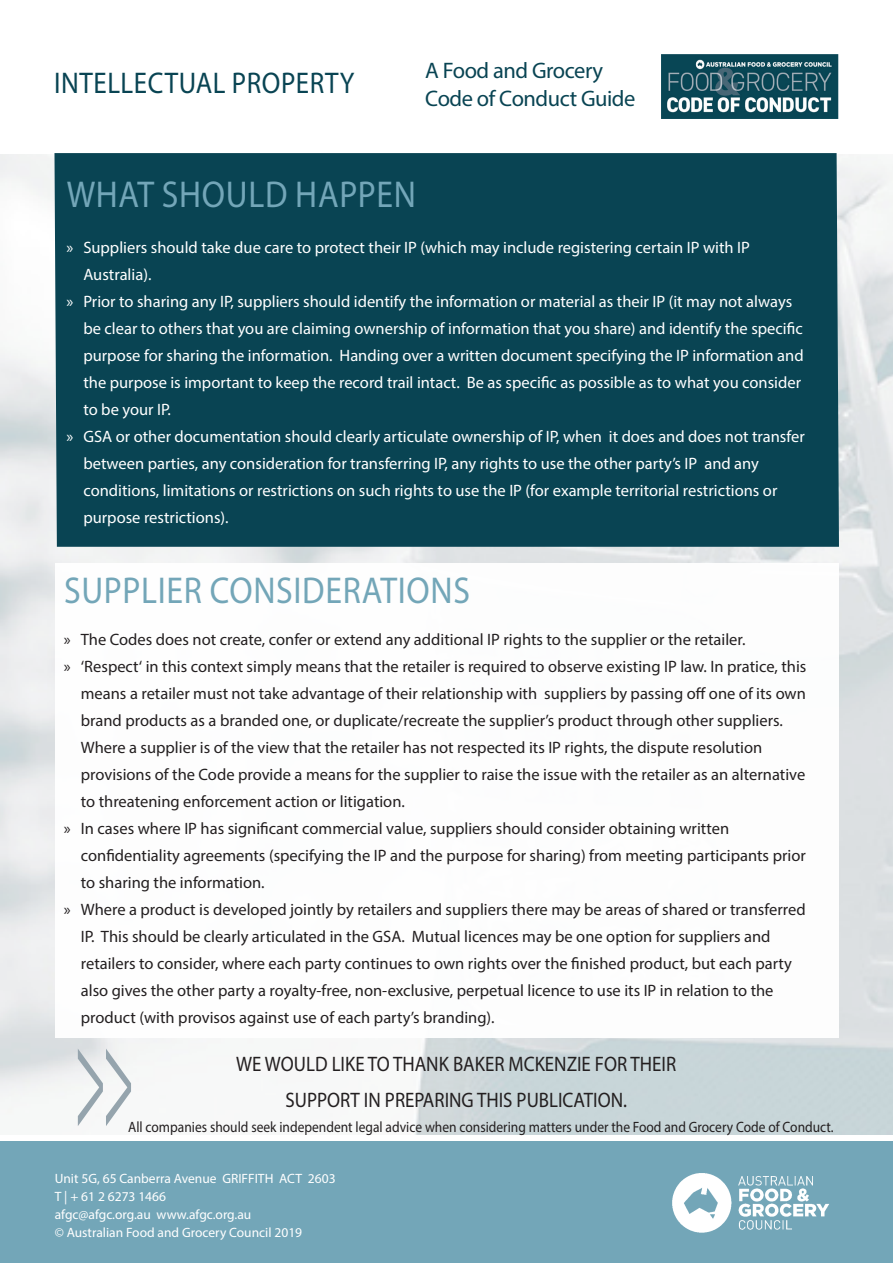
<style>
.page{position:relative;width:893px;height:1263px;background:#fff}
.page>*{position:absolute;margin:0;border:0;box-sizing:border-box;transform-origin:0 0}
.t1{font:145.8px "Myriad Pro";color:#95a4ad;scale:.37 1}
.t2{font:37.5px "Myriad Pro";letter-spacing:.02em;color:#73a6b8;scale:.9 1}
.t3{font:30px "Myriad Pro";letter-spacing:.02em;color:#094453;scale:.9 1}
.t4{font:22.5px/28.5px "Myriad Pro";letter-spacing:-.02em;color:#094453}
.t5{font:21px/36px "Myriad Pro";color:#231f20;text-align:center;scale:.9 1}
.t6{font:16.5px/27px "Myriad Pro";color:#231f20}
.t7{font:16.5px/27px "Myriad Pro";color:#fff}
.t8{font:15px "Myriad Pro";color:#231f20;scale:.9 1}
.t9{font:13.5px/18px "Myriad Pro";color:#fff}
</style>
<div class="page">
<div style="left:0;top:1141px;width:893px;height:122px;background:#73a6b8"></div>
<div style="left:54px;top:153px;width:785px;height:394px;background:#094453"></div>
<img style="left:664px;top:1170px;width:174px;height:66px">
<img style="left:661px;top:54px;width:177px;height:64px">
<p class="t3" style="left:54px;top:64px;width:335px">INTELLECTUAL PROPERTY</p>
<p class="t4" style="left:425px;top:55px;width:212px">A Food and Grocery<br>Code of Conduct Guide</p>
<p class="t2" style="left:67px;top:171px;width:390px">WHAT SHOULD HAPPEN</p>
<p class="t7" style="left:83px;top:234px;width:668px;text-indent:-17px">» Suppliers should take due care to protect their IP (which may include registering certain IP with IP<br>Australia).</p>
<p class="t7" style="left:83px;top:288px;width:722px;text-indent:-17px">» Prior to sharing any IP, suppliers should identify the information or material as their IP (it may not always be clear to others that you are claiming ownership of information that you share) and identify the specific purpose for sharing the information. Handing over a written document specifying the IP information and the purpose is important to keep the record trail intact. Be as specific as possible as to what you consider to be your IP.</p>
<p class="t7" style="left:83px;top:423px;width:723px;text-indent:-17px">» GSA or other documentation should clearly articulate ownership of IP, when it does and does not transfer between parties, any consideration for transferring IP, any rights to use the other party’s IP and any conditions, limitations or restrictions on such rights to use the IP (for example territorial restrictions or purpose restrictions).</p>
<p class="t2" style="left:64px;top:567px;width:453px">SUPPLIER CONSIDERATIONS</p>
<p class="t6" style="left:64px;top:626px;width:683px">» The Codes does not create, confer or extend any additional IP rights to the supplier or the retailer.</p>
<p class="t6" style="left:81px;top:653px;width:727px;text-indent:-17px">» ‘Respect‘ in this context simply means that the retailer is required to observe existing IP law. In pratice, this means a retailer must not take advantage of their relationship with suppliers by passing off one of its own brand products as a branded one, or duplicate/recreate the supplier’s product through other suppliers.<br>Where a supplier is of the view that the retailer has not respected its IP rights, the dispute resolution provisions of the Code provide a means for the supplier to raise the issue with the retailer as an alternative to threatening enforcement action or litigation.</p>
<p class="t6" style="left:81px;top:815px;width:726px;text-indent:-17px">» In cases where IP has significant commercial value, suppliers should consider obtaining written confidentiality agreements (specifying the IP and the purpose for sharing) from meeting participants prior to sharing the information.</p>
<p class="t6" style="left:81px;top:896px;width:726px;text-indent:-17px">» Where a product is developed jointly by retailers and suppliers there may be areas of shared or transferred IP. This should be clearly articulated in the GSA. Mutual licences may be one option for suppliers and retailers to consider, where each party continues to own rights over the finished product, but each party also gives the other party a royalty-free, non-exclusive, perpetual licence to use its IP in relation to the product (with provisos against use of each party’s branding).</p>
<p class="t1" style="left:74px;top:987px;width:165px">&gt;&gt;</p>
<p class="t5" style="left:236px;top:1046px;width:490px">WE WOULD LIKE TO THANK BAKER MCKENZIE FOR THEIR<br>SUPPORT IN PREPARING THIS PUBLICATION.</p>
<p class="t8" style="left:128px;top:1117px;width:785px">All companies should seek independent legal advice when considering matters under the Food and Grocery Code of Conduct.</p>
<p class="t9" style="left:55px;top:1169px;width:282px">Unit 5G, 65 Canberra Avenue GRIFFITH ACT 2603</p>
<p class="t9" style="left:55px;top:1187px;width:249px">T | + 61 2 6273 1466<br>afgc@afgc.org.au www.afgc.org.au<br>© Australian Food and Grocery Council 2019</p>
</div>
